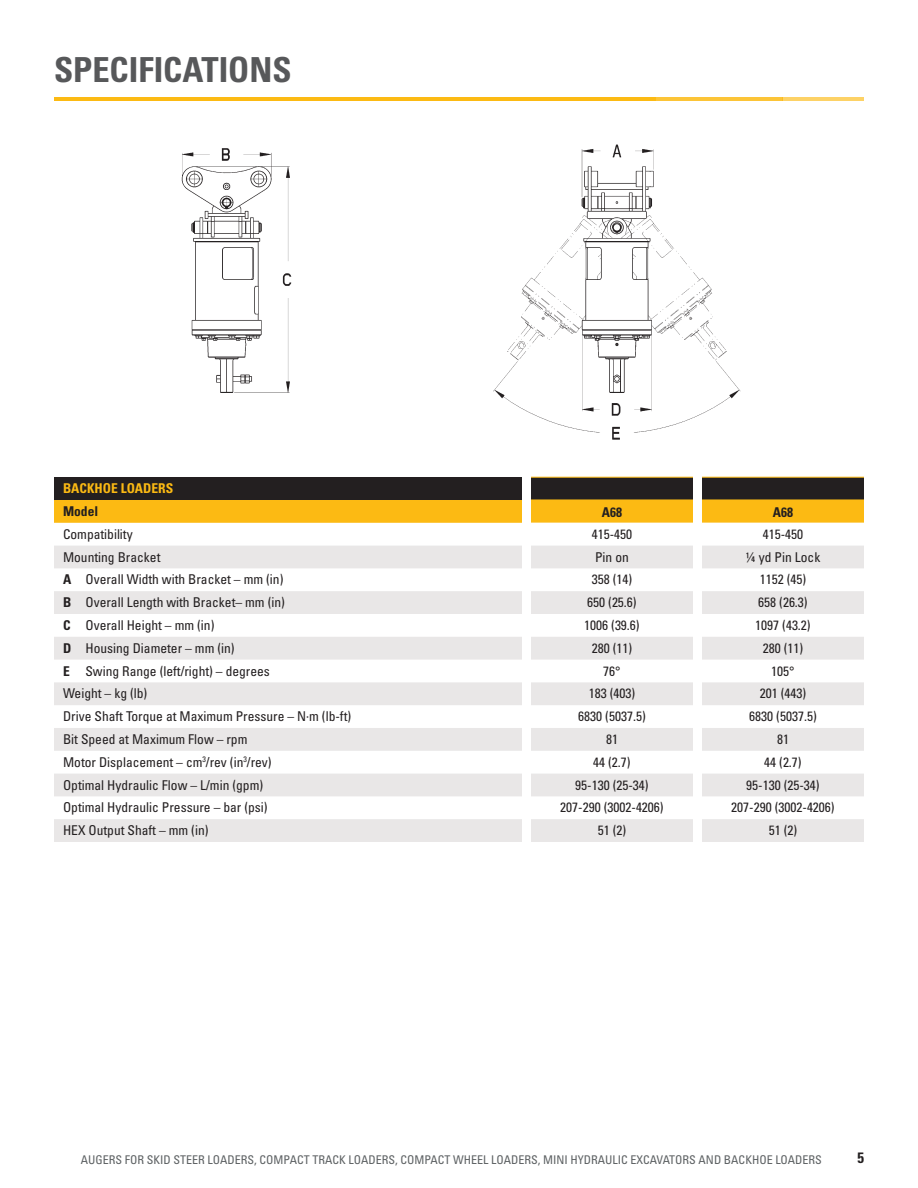
<style>
.page{position:relative;width:918px;height:1188px;background:#fff}
.page>*{position:absolute;margin:0;border:0;box-sizing:border-box;transform-origin:0 0}
.t1{font:34.5px "Univers LTCYR 67 Bold Cond";color:#57585a}
.t2{font:15px "Univers LTCYR 67 Bold Cond";color:#231f20}
.t3{font:condensed 13.5px "Univers LTCYR 57";color:#231f20}
.t4{font:13.5px "Univers LTCYR 67 Bold Cond";color:#fcba13}
.t5{font:13.5px "Univers LTCYR 67 Bold Cond";color:#231f20}
.t6{font:condensed 12px "Univers LTCYR 57";color:#5d6163}
.s1{font-family:"Univers LTCYR 67 Bold Cond";font-stretch:normal}
</style>
<div class="page">
<div style="left:54px;top:477px;width:468px;height:23px;background:#231f20"></div>
<div style="left:54px;top:500px;width:468px;height:23px;background:#fcba13"></div>
<svg style="left:531px;top:478px;width:333px;height:45px;background:#957221"></svg>
<svg style="left:54px;top:546px;width:810px;height:296px;fill:#e9e7e7"></svg>
<hr style="left:531px;top:477px;width:162px;height:1px;background:#fcba13">
<hr style="left:531px;top:500px;width:162px;height:1px;background:#fcba13">
<hr style="left:702px;top:477px;width:162px;height:1px;background:#fcba13">
<hr style="left:702px;top:500px;width:162px;height:1px;background:#fcba13">
<img style="left:181px;top:144px;width:560px;height:296px">
<hr style="left:54px;top:97px;width:601px;height:4px;background:#fcba13">
<hr style="left:654px;top:97px;width:128px;height:4px;background:#fcc437">
<hr style="left:782px;top:97px;width:82px;height:4px;background:#fdd266">
<h1 class="t1" style="left:54px;top:48px;width:239px">SPECIFICATIONS</h1>
<p class="t4" style="left:63px;top:480px;width:112px">BACKHOE LOADERS</p>
<p class="t5" style="left:63px;top:503px;width:37px">Model</p>
<p class="t5" style="left:602px;top:504px;width:22px">A68</p>
<p class="t5" style="left:773px;top:504px;width:22px">A68</p>
<p class="t3" style="left:63px;top:525px;width:71px">Compatibility</p>
<p class="t3" style="left:592px;top:525px;width:42px">415-450</p>
<p class="t3" style="left:763px;top:525px;width:42px">415-450</p>
<p class="t3" style="left:63px;top:548px;width:99px">Mounting Bracket</p>
<p class="t3" style="left:595px;top:548px;width:35px">Pin on</p>
<p class="t3" style="left:746px;top:548px;width:76px">¼ yd Pin Lock</p>
<p class="t3" style="left:63px;top:571px;width:222px"><span class="s1">A</span> Overall Width with Bracket – mm (in)</p>
<p class="t3" style="left:592px;top:571px;width:42px">358 (14)</p>
<p class="t3" style="left:760px;top:571px;width:48px">1152 (45)</p>
<p class="t3" style="left:63px;top:594px;width:223px"><span class="s1">B</span> Overall Length with Bracket– mm (in)</p>
<p class="t3" style="left:587px;top:594px;width:51px">650 (25.6)</p>
<p class="t3" style="left:758px;top:594px;width:51px">658 (26.3)</p>
<p class="t3" style="left:63px;top:617px;width:153px"><span class="s1">C</span> Overall Height – mm (in)</p>
<p class="t3" style="left:584px;top:617px;width:57px">1006 (39.6)</p>
<p class="t3" style="left:755px;top:617px;width:57px">1097 (43.2)</p>
<p class="t3" style="left:63px;top:639px;width:173px"><span class="s1">D</span> Housing Diameter – mm (in)</p>
<p class="t3" style="left:592px;top:639px;width:42px">280 (11)</p>
<p class="t3" style="left:763px;top:639px;width:42px">280 (11)</p>
<p class="t3" style="left:63px;top:662px;width:208px"><span class="s1">E</span> Swing Range (left/right) – degrees</p>
<p class="t3" style="left:603px;top:662px;width:19px">76°</p>
<p class="t3" style="left:771px;top:662px;width:25px">105°</p>
<p class="t3" style="left:63px;top:685px;width:86px">Weight – kg (lb)</p>
<p class="t3" style="left:589px;top:685px;width:48px">183 (403)</p>
<p class="t3" style="left:760px;top:685px;width:48px">201 (443)</p>
<p class="t3" style="left:63px;top:708px;width:290px">Drive Shaft Torque at Maximum Pressure – N·m (lb-ft)</p>
<p class="t3" style="left:578px;top:708px;width:69px">6830 (5037.5)</p>
<p class="t3" style="left:749px;top:708px;width:69px">6830 (5037.5)</p>
<p class="t3" style="left:63px;top:731px;width:186px">Bit Speed at Maximum Flow – rpm</p>
<p class="t3" style="left:606px;top:731px;width:13px">81</p>
<p class="t3" style="left:777px;top:731px;width:13px">81</p>
<p class="t3" style="left:63px;top:754px;width:210px">Motor Displacement – cm<sup>3</sup>/rev (in<sup>3</sup>/rev)</p>
<p class="t3" style="left:593px;top:753px;width:39px">44 (2.7)</p>
<p class="t3" style="left:764px;top:753px;width:39px">44 (2.7)</p>
<p class="t3" style="left:63px;top:776px;width:202px">Optimal Hydraulic Flow – L/min (gpm)</p>
<p class="t3" style="left:575px;top:776px;width:75px">95-130 (25-34)</p>
<p class="t3" style="left:746px;top:776px;width:75px">95-130 (25-34)</p>
<p class="t3" style="left:63px;top:799px;width:206px">Optimal Hydraulic Pressure – bar (psi)</p>
<p class="t3" style="left:560px;top:799px;width:105px">207-290 (3002-4206)</p>
<p class="t3" style="left:731px;top:799px;width:105px">207-290 (3002-4206)</p>
<p class="t3" style="left:63px;top:822px;width:147px">HEX Output Shaft – mm (in)</p>
<p class="t3" style="left:598px;top:822px;width:30px">51 (2)</p>
<p class="t3" style="left:769px;top:822px;width:30px">51 (2)</p>
<p class="t6" style="left:81px;top:1152px;width:743px">AUGERS FOR SKID STEER LOADERS, COMPACT TRACK LOADERS, COMPACT WHEEL LOADERS, MINI HYDRAULIC EXCAVATORS AND BACKHOE LOADERS</p>
<p class="t2" style="left:857px;top:1148px;width:8px">5</p>
</div>
